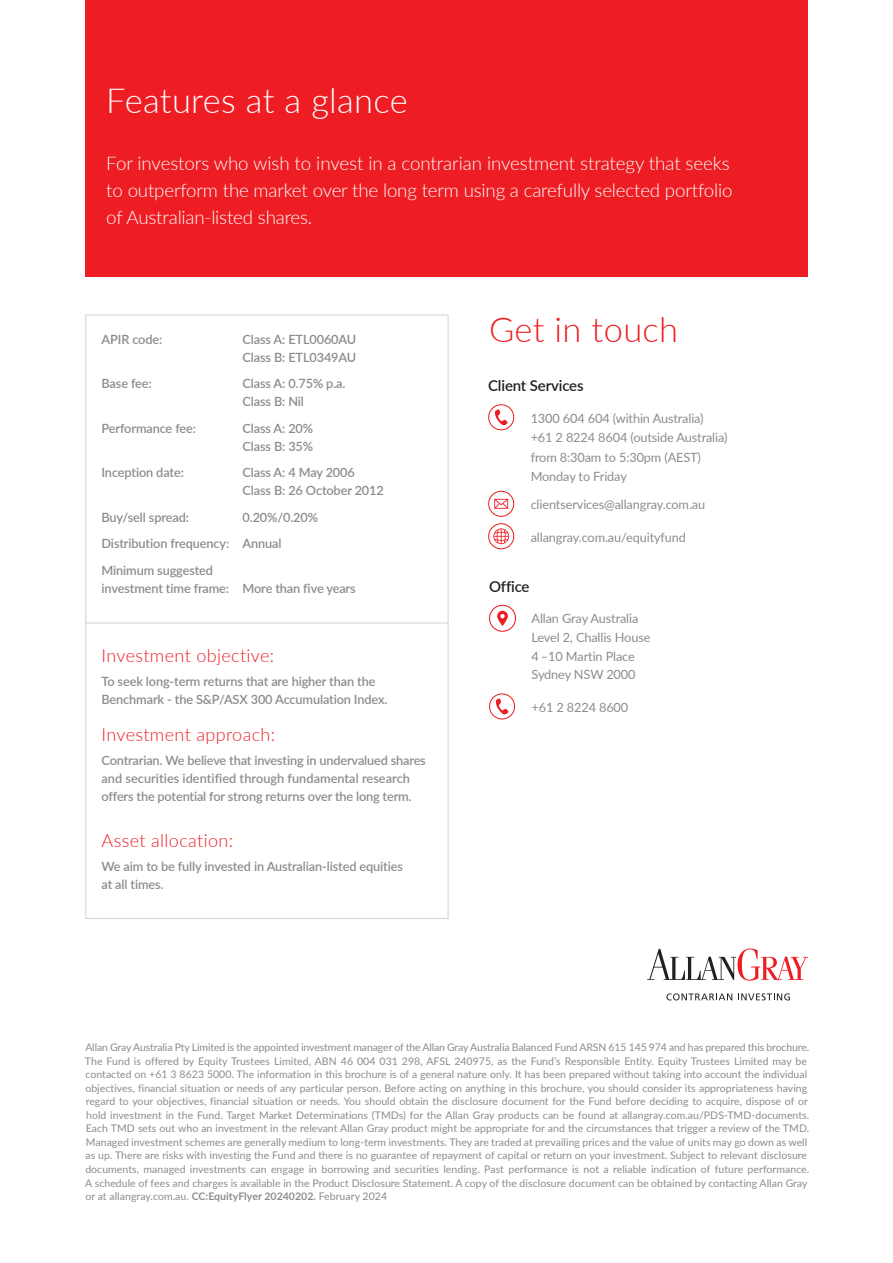
<style>
.page{position:relative;width:893px;height:1263px;background:#fff}
.page>*{position:absolute;margin:0;border:0;box-sizing:border-box;transform-origin:0 0}
.t1{font:300 34.5px "Lato";letter-spacing:.01em;color:#fff}
.t2{font:300 34.5px "Lato";letter-spacing:.01em;color:#ee1d23}
.t3{font:300 18.75px/27px "Lato";letter-spacing:-.01em;color:#fff}
.t4{font:300 18px "Lato";letter-spacing:.02em;color:#ee1d23}
.t5{font:600 15px "Lato";letter-spacing:-.01em;color:#231f20}
.t6{font:600 12.75px/18px "Lato";letter-spacing:-.01em;color:#8a8c8f}
.t7{font:12.75px/19.5px "Lato";letter-spacing:-.01em;color:#8a8c8f}
.t8{font:10.5px/13.5px "Lato";letter-spacing:.005em;color:#8a8c8f}
.s1{font-weight:700}
</style>
<div class="page">
<div style="left:85px;top:0;width:723px;height:276px;background:#ee1d23"></div>
<svg style="left:647px;top:948px;width:161px;height:33px"></svg>
<svg style="left:666px;top:993px;width:66px;height:7px"></svg>
<svg style="left:738px;top:993px;width:52px;height:7px"></svg>
<hr style="left:86px;top:623px;width:363px;height:1px;background:#d1d2d4">
<svg style="left:488px;top:404px;width:26px;height:26px"></svg>
<svg style="left:488px;top:491px;width:26px;height:26px"></svg>
<svg style="left:488px;top:523px;width:26px;height:26px"></svg>
<svg style="left:489px;top:605px;width:27px;height:27px"></svg>
<svg style="left:489px;top:693px;width:26px;height:26px"></svg>
<h1 class="t1" style="left:106px;top:88px;width:303px">Features at a glance</h1>
<h2 class="t3" style="left:106px;top:151px;width:628px">For investors who wish to invest in a contrarian investment strategy that seeks to outperform the market over the long term using a carefully selected portfolio of Australian-listed shares.</h2>
<p class="t6" style="left:102px;top:331px;width:62px">APIR code:</p>
<p class="t6" style="left:243px;top:331px;width:115px">Class A: ETL0060AU<br>Class B: ETL0349AU</p>
<p class="t6" style="left:102px;top:376px;width:52px">Base fee:</p>
<p class="t6" style="left:243px;top:376px;width:105px">Class A: 0.75% p.a.<br>Class B: Nil</p>
<p class="t6" style="left:102px;top:420px;width:96px">Performance fee:</p>
<p class="t6" style="left:243px;top:420px;width:72px">Class A: 20%<br>Class B: 35%</p>
<p class="t6" style="left:102px;top:465px;width:84px">Inception date:</p>
<p class="t6" style="left:243px;top:465px;width:143px">Class A: 4 May 2006<br>Class B: 26 October 2012</p>
<p class="t6" style="left:102px;top:509px;width:89px">Buy/sell spread:</p>
<p class="t6" style="left:102px;top:505px;width:218px;line-height:26.5px;text-indent:141px">0.20%/0.20%<br>Distribution frequency: Annual<br>Minimum suggested</p>
<p class="t6" style="left:102px;top:580px;width:256px">investment time frame: More than five years</p>
<h3 class="t4" style="left:102px;top:648px;width:174px">Investment objective:</h3>
<p class="t6" style="left:102px;top:673px;width:287px">To seek long-term returns that are higher than the<br>Benchmark - the S&amp;P/ASX 300 Accumulation Index.</p>
<h3 class="t4" style="left:102px;top:728px;width:175px">Investment approach:</h3>
<p class="t6" style="left:102px;top:753px;width:326px">Contrarian. We believe that investing in undervalued shares and securities identified through fundamental research offers the potential for strong returns over the long term.</p>
<h3 class="t4" style="left:102px;top:834px;width:133px">Asset allocation:</h3>
<p class="t6" style="left:102px;top:859px;width:303px">We aim to be fully invested in Australian-listed equities at all times.</p>
<h1 class="t2" style="left:489px;top:317px;width:191px">Get in touch</h1>
<h3 class="t5" style="left:488px;top:379px;width:97px">Client Services</h3>
<p class="t7" style="left:531px;top:409px;width:198px">1300 604 604 (within Australia) +61 2 8224 8604 (outside Australia) from 8:30am to 5:30pm (AEST)<br>Monday to Friday</p>
<p class="t7" style="left:531px;top:496px;width:176px">clientservices@allangray.com.au</p>
<p class="t7" style="left:531px;top:528px;width:157px">allangray.com.au/equityfund</p>
<h3 class="t5" style="left:489px;top:581px;width:42px">Office</h3>
<p class="t7" style="left:531px;top:610px;width:120px;line-height:18.8px">Allan Gray Australia<br>Level 2, Challis House<br>4 –10 Martin Place<br>Sydney NSW 2000</p>
<p class="t7" style="left:531px;top:698px;width:98px">+61 2 8224 8600</p>
<p class="t8" style="left:85px;top:1041px;width:726px">Allan Gray Australia Pty Limited is the appointed investment manager of the Allan Gray Australia Balanced Fund ARSN 615 145 974 and has prepared this brochure.<br>The Fund is offered by Equity Trustees Limited, ABN 46 004 031 298, AFSL 240975, as the Fund’s Responsible Entity. Equity Trustees Limited may be contacted on +61 3 8623 5000. The information in this brochure is of a general nature only. It has been prepared without taking into account the individual objectives, financial situation or needs of any particular person. Before acting on anything in this brochure, you should consider its appropriateness having regard to your objectives, financial situation or needs. You should obtain the disclosure document for the Fund before deciding to acquire, dispose of or hold investment in the Fund. Target Market Determinations (TMDs) for the Allan Gray products can be found at allangray.com.au/PDS-TMD-documents.<br>Each TMD sets out who an investment in the relevant Allan Gray product might be appropriate for and the circumstances that trigger a review of the TMD.<br>Managed investment schemes are generally medium to long-term investments. They are traded at prevailing prices and the value of units may go down as well as up. There are risks with investing the Fund and there is no guarantee of repayment of capital or return on your investment. Subject to relevant disclosure documents, managed investments can engage in borrowing and securities lending. Past performance is not a reliable indication of future performance.<br>A schedule of fees and charges is available in the Product Disclosure Statement. A copy of the disclosure document can be obtained by contacting Allan Gray or at allangray.com.au. <span class="s1">CC:EquityFlyer 20240202.</span> February 2024</p>
</div>
